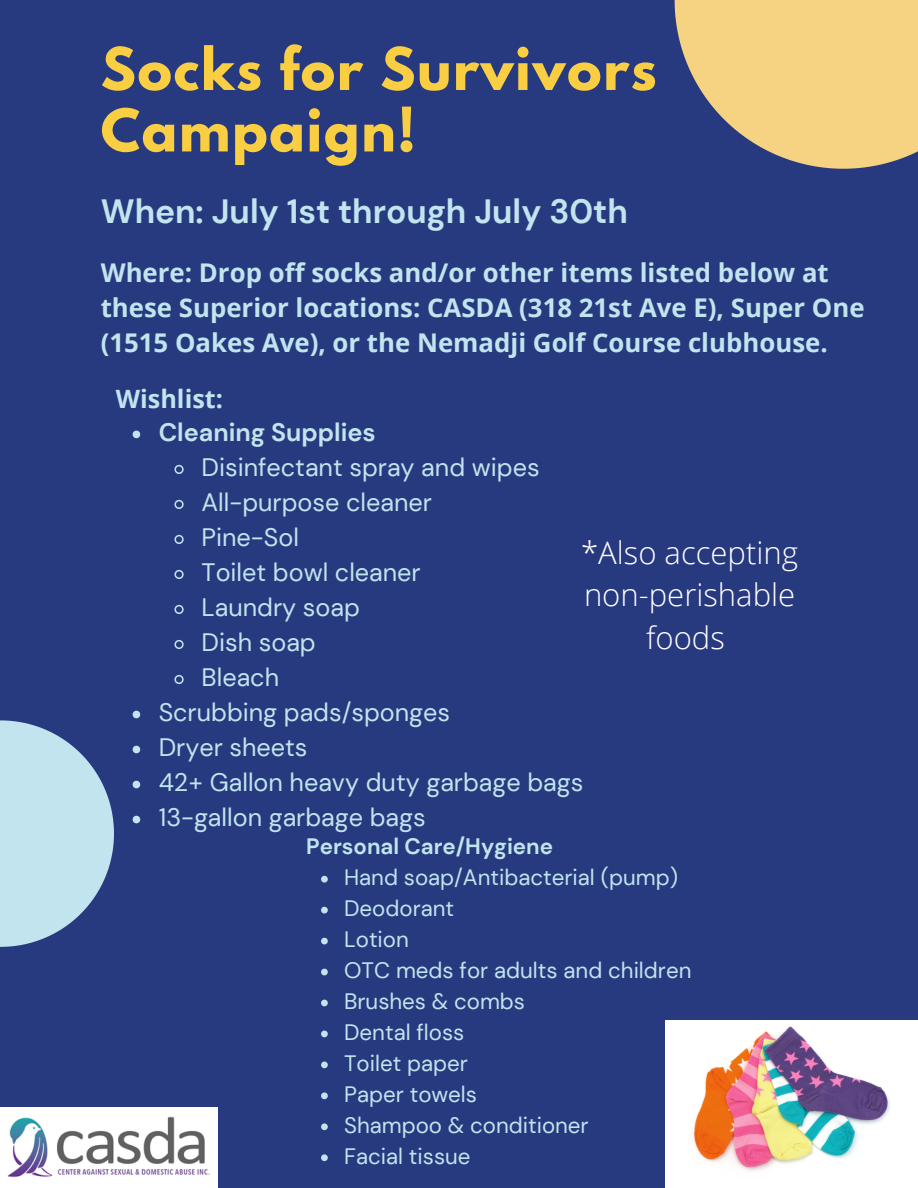
<style>
.page{position:relative;width:918px;height:1188px;background:#283a7f}
.page>*{position:absolute;margin:0;border:0;box-sizing:border-box;transform-origin:0 0}
.t1{font:700 52.2px/61.5px "League Spartan";letter-spacing:.03em;color:#f9ce42}
.t2{font:700 33.6px "DM Sans";color:#c1e4ee}
.t3{font:300 31.05px/42.2px "Open Sans";color:#fff;text-align:center}
.t4{font:700 25.8px/35.4px "Open Sans";color:#c1e4ee}
.t5{font:25.2px "DM Sans";color:#c1e4ee}
.t6{font:700 25.2px "DM Sans";color:#c1e4ee}
.t7{font:700 25.2px "Open Sans";color:#c1e4ee}
.t8{font:22.35px "DM Sans";color:#c1e4ee}
.t9{font:700 22.35px "DM Sans";color:#c1e4ee}
</style>
<div class="page">
<svg style="left:0;top:720px;width:114px;height:227px"></svg>
<svg style="left:675px;top:0;width:243px;height:169px"></svg>
<svg style="left:133px;top:431px;width:7px;height:7px"></svg>
<svg style="left:174px;top:464px;width:10px;height:10px"></svg>
<svg style="left:174px;top:499px;width:10px;height:10px"></svg>
<svg style="left:174px;top:534px;width:10px;height:10px"></svg>
<svg style="left:174px;top:569px;width:10px;height:10px"></svg>
<svg style="left:174px;top:604px;width:10px;height:10px"></svg>
<svg style="left:174px;top:640px;width:10px;height:9px"></svg>
<svg style="left:174px;top:675px;width:10px;height:9px"></svg>
<svg style="left:133px;top:711px;width:7px;height:7px"></svg>
<svg style="left:133px;top:746px;width:7px;height:7px"></svg>
<svg style="left:133px;top:781px;width:7px;height:7px"></svg>
<svg style="left:133px;top:816px;width:7px;height:7px"></svg>
<svg style="left:321px;top:876px;width:7px;height:7px"></svg>
<svg style="left:321px;top:907px;width:7px;height:7px"></svg>
<svg style="left:321px;top:938px;width:7px;height:6px"></svg>
<svg style="left:321px;top:969px;width:7px;height:6px"></svg>
<svg style="left:321px;top:1000px;width:7px;height:6px"></svg>
<svg style="left:321px;top:1031px;width:7px;height:6px"></svg>
<svg style="left:321px;top:1062px;width:7px;height:6px"></svg>
<svg style="left:321px;top:1092px;width:7px;height:7px"></svg>
<svg style="left:321px;top:1123px;width:7px;height:7px"></svg>
<svg style="left:321px;top:1154px;width:7px;height:7px"></svg>
<img style="left:665px;top:1021px;width:252px;height:167px">
<img style="left:1px;top:1108px;width:217px;height:80px">
<p class="t1" style="left:101px;top:45px;width:557px">Socks for Survivors<br>Campaign!</p>
<p class="t2" style="left:101px;top:190px;width:529px">When: July 1st through July 30th</p>
<p class="t4" style="left:101px;top:254px;width:765px">Where: Drop off socks and/or other items listed below at these Superior locations: CASDA (318 21st Ave E), Super One (1515 Oakes Ave), or the Nemadji Golf Course clubhouse.</p>
<p class="t7" style="left:116px;top:381px;width:109px">Wishlist:</p>
<p class="t6" style="left:159px;top:416px;width:219px">Cleaning Supplies</p>
<p class="t5" style="left:202px;top:451px;width:340px">Disinfectant spray and wipes</p>
<p class="t5" style="left:202px;top:486px;width:232px">All-purpose cleaner</p>
<p class="t5" style="left:202px;top:521px;width:99px">Pine-Sol</p>
<p class="t5" style="left:202px;top:556px;width:221px">Toilet bowl cleaner</p>
<p class="t5" style="left:202px;top:591px;width:160px">Laundry soap</p>
<p class="t5" style="left:202px;top:626px;width:116px">Dish soap</p>
<p class="t5" style="left:202px;top:661px;width:79px">Bleach</p>
<p class="t5" style="left:159px;top:696px;width:293px">Scrubbing pads/sponges</p>
<p class="t5" style="left:159px;top:731px;width:150px">Dryer sheets</p>
<p class="t5" style="left:159px;top:766px;width:426px">42+ Gallon heavy duty garbage bags</p>
<p class="t5" style="left:159px;top:801px;width:269px">13-gallon garbage bags</p>
<p class="t3" style="left:581px;top:531px;width:218px">*Also accepting non-perishable foods</p>
<p class="t9" style="left:306px;top:832px;width:248px">Personal Care/Hygiene</p>
<p class="t8" style="left:344px;top:863px;width:335px">Hand soap/Antibacterial (pump)</p>
<p class="t8" style="left:344px;top:894px;width:112px">Deodorant</p>
<p class="t8" style="left:344px;top:925px;width:66px">Lotion</p>
<p class="t8" style="left:344px;top:956px;width:349px">OTC meds for adults and children</p>
<p class="t8" style="left:344px;top:987px;width:182px">Brushes &amp; combs</p>
<p class="t8" style="left:344px;top:1018px;width:122px">Dental floss</p>
<p class="t8" style="left:344px;top:1049px;width:125px">Toilet paper</p>
<p class="t8" style="left:344px;top:1080px;width:134px">Paper towels</p>
<p class="t8" style="left:344px;top:1111px;width:246px">Shampoo &amp; conditioner</p>
<p class="t8" style="left:344px;top:1142px;width:128px">Facial tissue</p>
</div>
